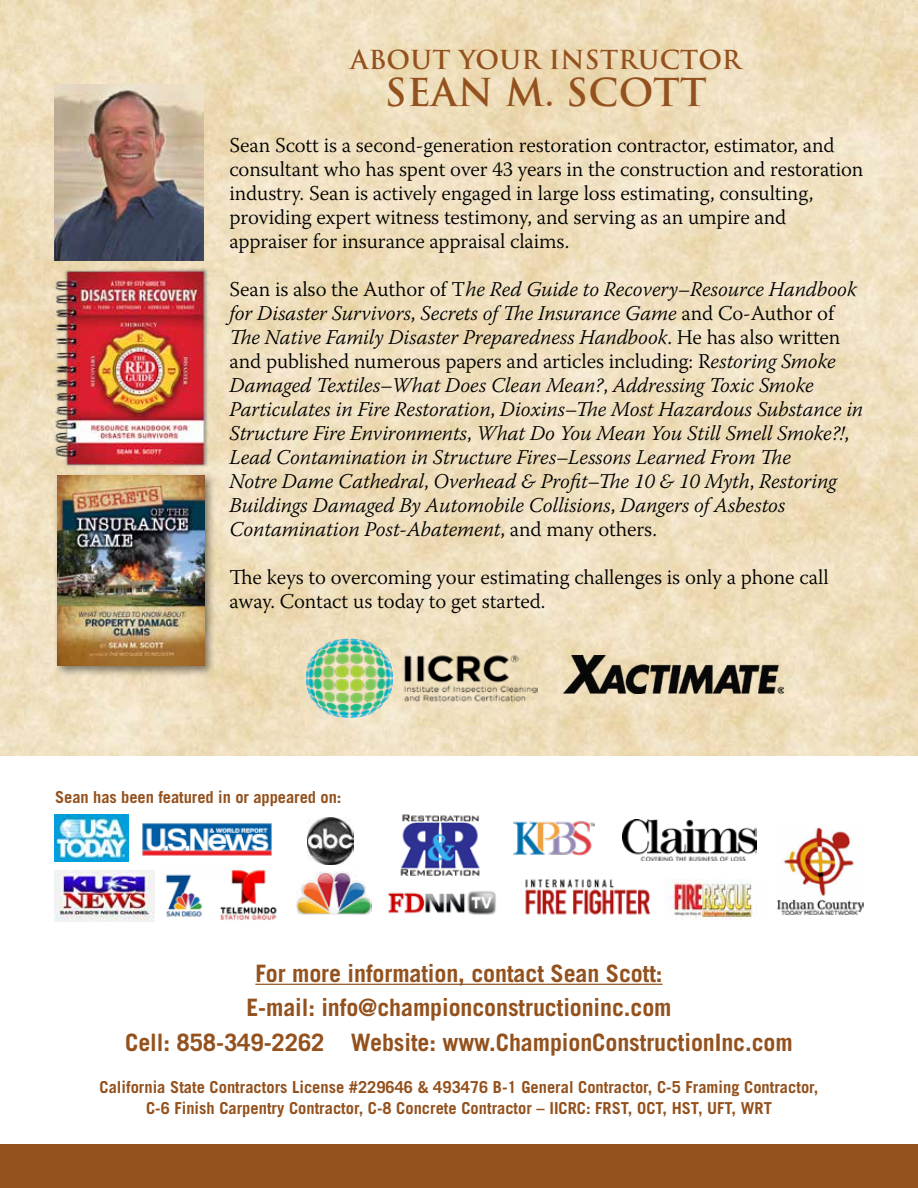
<style>
.page{position:relative;width:918px;height:1188px;background:#fff}
.page>*{position:absolute;margin:0;border:0;box-sizing:border-box;transform-origin:0 0}
.t1{font:700 37.5px "Trajan Pro";letter-spacing:.01em;color:#93511d}
.t2{font:700 25.5px "Trajan Pro";letter-spacing:.01em;color:#93511d}
.t3{font:700 24px/34.5px "Trade Gothic";letter-spacing:-.005em;color:#93511d;text-align:center}
.t4{font:italic 300 21px/24px "Warnock Pro";letter-spacing:-.005em;color:#000}
.t5{font:300 21px/24px "Warnock Pro";letter-spacing:-.005em;color:#000}
.t6{font:700 16.5px/21px "Trade Gothic";color:#93511d;text-align:center}
.s1{font-style:normal}
</style>
<div class="page">
<img style="left:0;top:0;width:918px;height:756px">
<div style="left:0;top:1145px;width:918px;height:43px;background:#93511d"></div>
<hr style="left:255px;top:984px;width:408px;height:1px;background:#93511d">
<img style="left:46px;top:261px;width:179px;height:225px">
<div style="left:53px;top:472px;width:163px;height:206px;background:#000;opacity:.5"></div>
<img style="left:57px;top:476px;width:147px;height:190px">
<img style="left:54px;top:84px;width:150px;height:177px">
<img style="left:307px;top:818px;width:46px;height:46px">
<img style="left:388px;top:891px;width:108px;height:24px">
<img style="left:665px;top:879px;width:88px;height:40px">
<img style="left:777px;top:827px;width:87px;height:88px">
<img style="left:513px;top:821px;width:82px;height:35px">
<img style="left:54px;top:870px;width:100px;height:51px">
<img style="left:297px;top:872px;width:74px;height:42px">
<img style="left:165px;top:869px;width:112px;height:51px">
<img style="left:142px;top:824px;width:130px;height:32px">
<img style="left:54px;top:815px;width:74px;height:46px">
<img style="left:304px;top:637px;width:233px;height:81px">
<img style="left:623px;top:819px;width:134px;height:41px">
<img style="left:400px;top:814px;width:80px;height:62px">
<img style="left:564px;top:655px;width:220px;height:38px">
<img style="left:525px;top:879px;width:125px;height:36px">
<p class="t2" style="left:351px;top:44px;width:392px">ABOUT YOUR INSTRUCTOR</p>
<h1 class="t1" style="left:385px;top:69px;width:323px">SEAN M. SCOTT</h1>
<p class="t5" style="left:230px;top:132px;width:635px">Sean Scott is a second-generation restoration contractor, estimator, and consultant who has spent over 43 years in the construction and restoration industry. Sean is actively engaged in large loss estimating, consulting, providing expert witness testimony, and serving as an umpire and appraiser for insurance appraisal claims.</p>
<p class="t4" style="left:230px;top:276px;width:635px"><span class="s1">Sean is also the Author of T</span>he Red Guide to Recovery–Resource Handbook for Disaster Survivors<span class="s1">,</span> Secrets of The Insurance Game <span class="s1">and Co-Author of </span>The Native Family Disaster Preparedness Handbook<span class="s1">. He has also written and published numerous papers and articles including: R</span>estoring Smoke Damaged Textiles–What Does Clean Mean?<span class="s1">,</span> Addressing Toxic Smoke Particulates in Fire Restoration<span class="s1">,</span> Dioxins–The Most Hazardous Substance in Structure Fire Environments<span class="s1">,</span> What Do You Mean You Still Smell Smoke?!<span class="s1">, </span>Lead Contamination in Structure Fires–Lessons Learned From The<br>Notre Dame Cathedral<span class="s1">,</span> Overhead &amp; Profit–The 10 &amp; 10 Myth<span class="s1">,</span> Restoring Buildings Damaged By Automobile Collisions<span class="s1">,</span> Dangers of Asbestos Contamination Post-Abatement<span class="s1">, and many others.</span></p>
<p class="t5" style="left:230px;top:564px;width:601px">The keys to overcoming your estimating challenges is only a phone call away. Contact us today to get started.</p>
<p class="t6" style="left:55px;top:787px;width:288px">Sean has been featured in or appeared on:</p>
<p class="t3" style="left:125px;top:956px;width:669px">For more information, contact Sean Scott:<br>E-mail: info@championconstructioninc.com<br>Cell: 858-349-2262 Website: www.ChampionConstructionInc.com</p>
<p class="t6" style="left:100px;top:1076px;width:720px">California State Contractors License #229646 &amp; 493476 B-1 General Contractor, C-5 Framing Contractor,<br>C-6 Finish Carpentry Contractor, C-8 Concrete Contractor – IICRC: FRST, OCT, HST, UFT, WRT</p>
</div>
